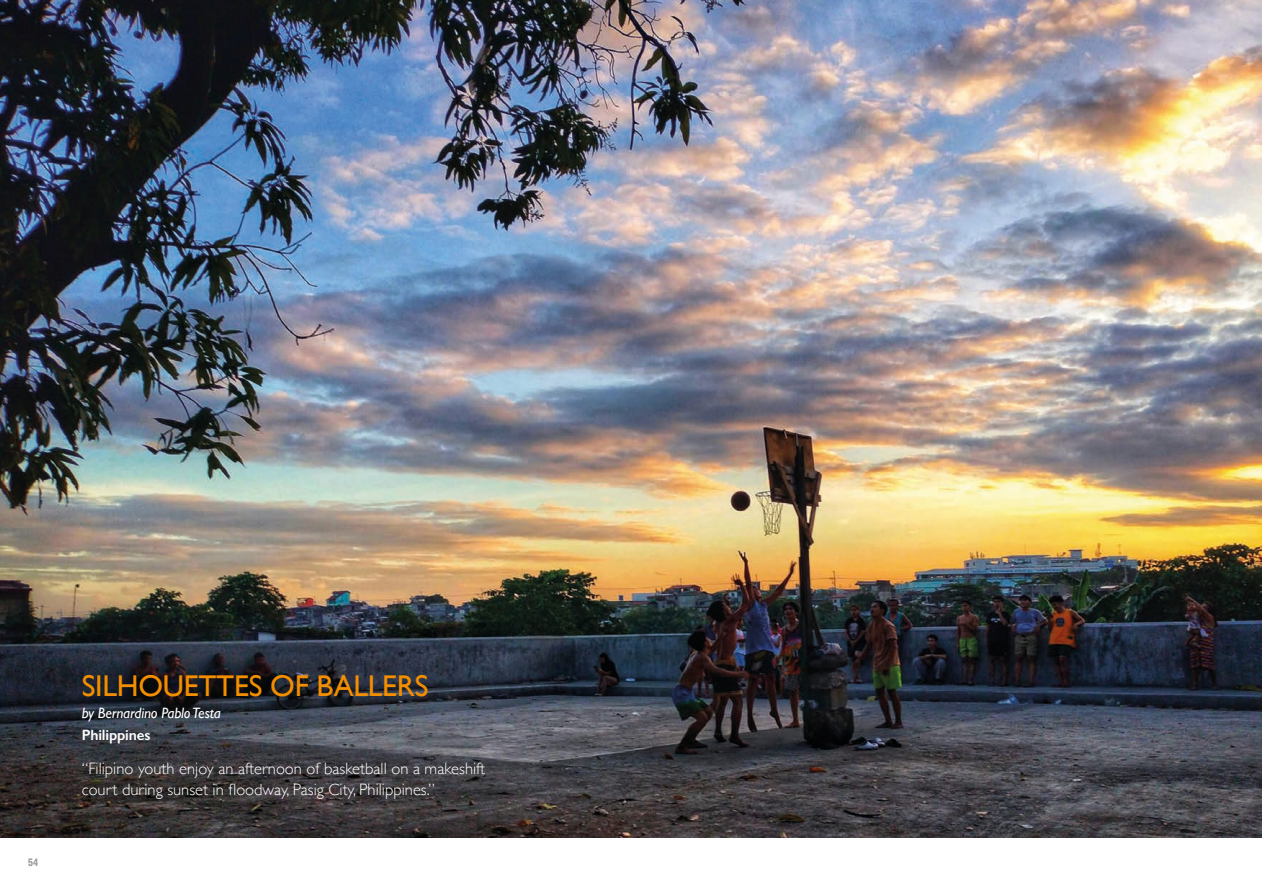
<style>
.page{position:relative;width:1263px;height:893px;background:#fff}
.page>*{position:absolute;margin:0;border:0;box-sizing:border-box;transform-origin:0 0}
.t1{font:30px "Gill Sans";letter-spacing:-.01em;color:#f28e00}
.t2{font:300 16.5px/21px "Gill Sans";color:#fff}
.t3{font:italic 15px "Gill Sans";letter-spacing:-.01em;color:#fff}
.t4{font:600 15px "Gill Sans";letter-spacing:-.01em;color:#fff}
.t5{font:10.5px "FIBA";color:#9d9d9d}
</style>
<div class="page">
<img style="left:0;top:0;width:1261px;height:838px">
<p class="t5" style="left:28px;top:856px;width:12px">54</p>
<h1 class="t1" style="left:82px;top:668px;width:348px">SILHOUETTES OF BALLERS</h1>
<p class="t3" style="left:82px;top:704px;width:141px">by Bernardino Pablo Testa</p>
<p class="t4" style="left:82px;top:726px;width:70px">Philippines</p>
<p class="t2" style="left:82px;top:757px;width:405px">“Filipino youth enjoy an afternoon of basketball on a makeshift court during sunset in floodway, Pasig City, Philippines.”</p>
</div>
